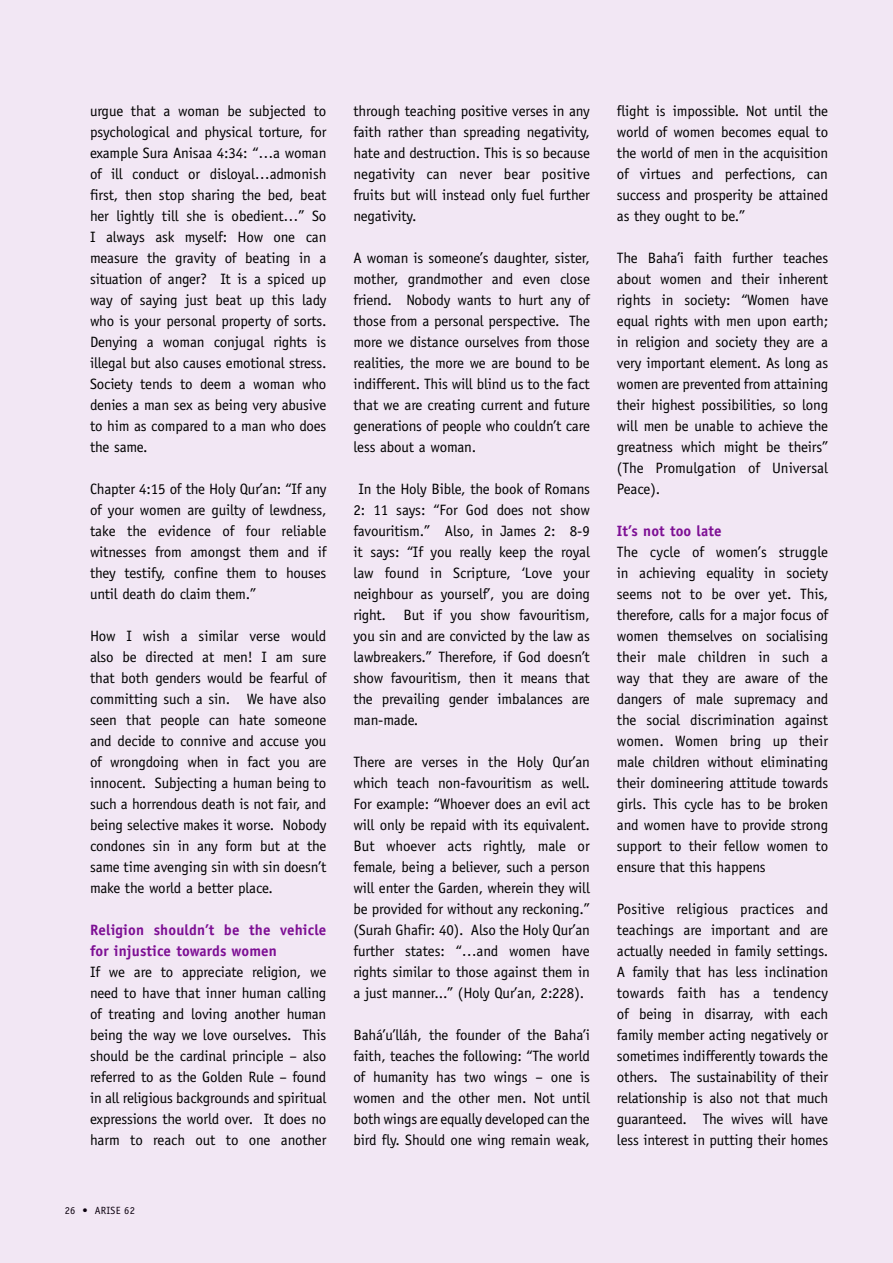
<style>
.page{position:relative;width:893px;height:1263px;background:#f2e7f4}
.page>*{position:absolute;margin:0;border:0;box-sizing:border-box;transform-origin:0 0}
.t1{font:15px/21px "Officina Sans Std";letter-spacing:-.01em;color:#000;text-align:justify}
.t2{font:700 15px/21px "Officina Sans Std";letter-spacing:.01em;color:#7d0f94}
.t3{font:10.5px "Officina Sans Std";letter-spacing:.025em;color:#000}
</style>
<div class="page">
<p class="t1" style="left:90px;top:100px;width:238px">urgue that a woman be subjected to psychological and physical torture, for example Sura Anisaa 4:34: “…a woman of ill conduct or disloyal…admonish first, then stop sharing the bed, beat her lightly till she is obedient…” So I always ask myself: How one can measure the gravity of beating in a situation of anger? It is a spiced up way of saying just beat up this lady who is your personal property of sorts.<br>Denying a woman conjugal rights is illegal but also causes emotional stress.<br>Society tends to deem a woman who denies a man sex as being very abusive to him as compared to a man who does the same.</p>
<p class="t1" style="left:90px;top:478px;width:238px">Chapter 4:15 of the Holy Qur’an: “If any of your women are guilty of lewdness, take the evidence of four reliable witnesses from amongst them and if they testify, confine them to houses until death do claim them.”</p>
<p class="t1" style="left:90px;top:625px;width:238px">How I wish a similar verse would also be directed at men! I am sure that both genders would be fearful of committing such a sin. We have also seen that people can hate someone and decide to connive and accuse you of wrongdoing when in fact you are innocent. Subjecting a human being to such a horrendous death is not fair, and being selective makes it worse. Nobody condones sin in any form but at the same time avenging sin with sin doesn’t make the world a better place.</p>
<p class="t2" style="left:90px;top:919px;width:238px">Religion shouldn’t be the vehicle for injustice towards women</p>
<p class="t1" style="left:90px;top:961px;width:238px">If we are to appreciate religion, we need to have that inner human calling of treating and loving another human being the way we love ourselves. This should be the cardinal principle – also referred to as the Golden Rule – found in all religious backgrounds and spiritual expressions the world over. It does no harm to reach out to one another</p>
<p class="t3" style="left:65px;top:1204px;width:72px">26 • ARISE 62</p>
<p class="t1" style="left:353px;top:100px;width:238px">through teaching positive verses in any faith rather than spreading negativity, hate and destruction. This is so because negativity can never bear positive fruits but will instead only fuel further negativity.</p>
<p class="t1" style="left:353px;top:247px;width:238px">A woman is someone’s daughter, sister, mother, grandmother and even close friend. Nobody wants to hurt any of those from a personal perspective. The more we distance ourselves from those realities, the more we are bound to be indifferent. This will blind us to the fact that we are creating current and future generations of people who couldn’t care less about a woman.</p>
<p class="t1" style="left:353px;top:478px;width:238px;text-indent:5px">In the Holy Bible, the book of Romans 2: 11 says: “For God does not show favouritism.” Also, in James 2: 8-9 it says: “If you really keep the royal law found in Scripture, ‘Love your neighbour as yourself’, you are doing right. But if you show favouritism, you sin and are convicted by the law as lawbreakers.” Therefore, if God doesn’t show favouritism, then it means that the prevailing gender imbalances are man-made.</p>
<p class="t1" style="left:353px;top:751px;width:238px">There are verses in the Holy Qur’an which teach non-favouritism as well.<br>For example: “Whoever does an evil act will only be repaid with its equivalent.<br>But whoever acts rightly, male or female, being a believer, such a person will enter the Garden, wherein they will be provided for without any reckoning.” (Surah Ghafir: 40). Also the Holy Qur’an further states: “…and women have rights similar to those against them in a just manner...” (Holy Qur’an, 2:228).</p>
<p class="t1" style="left:353px;top:1024px;width:238px">Bahá’u’lláh, the founder of the Baha’i faith, teaches the following: “The world of humanity has two wings – one is women and the other men. Not until both wings are equally developed can the bird fly. Should one wing remain weak,</p>
<p class="t1" style="left:617px;top:100px;width:213px">flight is impossible. Not until the world of women becomes equal to the world of men in the acquisition of virtues and perfections, can success and prosperity be attained as they ought to be.”</p>
<p class="t1" style="left:617px;top:247px;width:213px">The Baha’i faith further teaches about women and their inherent rights in society: “Women have equal rights with men upon earth; in religion and society they are a very important element. As long as women are prevented from attaining their highest possibilities, so long will men be unable to achieve the greatness which might be theirs” (The Promulgation of Universal Peace).</p>
<p class="t2" style="left:617px;top:520px;width:106px">It’s not too late</p>
<p class="t1" style="left:617px;top:541px;width:213px">The cycle of women’s struggle in achieving equality in society seems not to be over yet. This, therefore, calls for a major focus of women themselves on socialising their male children in such a way that they are aware of the dangers of male supremacy and the social discrimination against women. Women bring up their male children without eliminating their domineering attitude towards girls. This cycle has to be broken and women have to provide strong support to their fellow women to ensure that this happens</p>
<p class="t1" style="left:617px;top:898px;width:213px">Positive religious practices and teachings are important and are actually needed in family settings.<br>A family that has less inclination towards faith has a tendency of being in disarray, with each family member acting negatively or sometimes indifferently towards the others. The sustainability of their relationship is also not that much guaranteed. The wives will have less interest in putting their homes</p>
</div>
